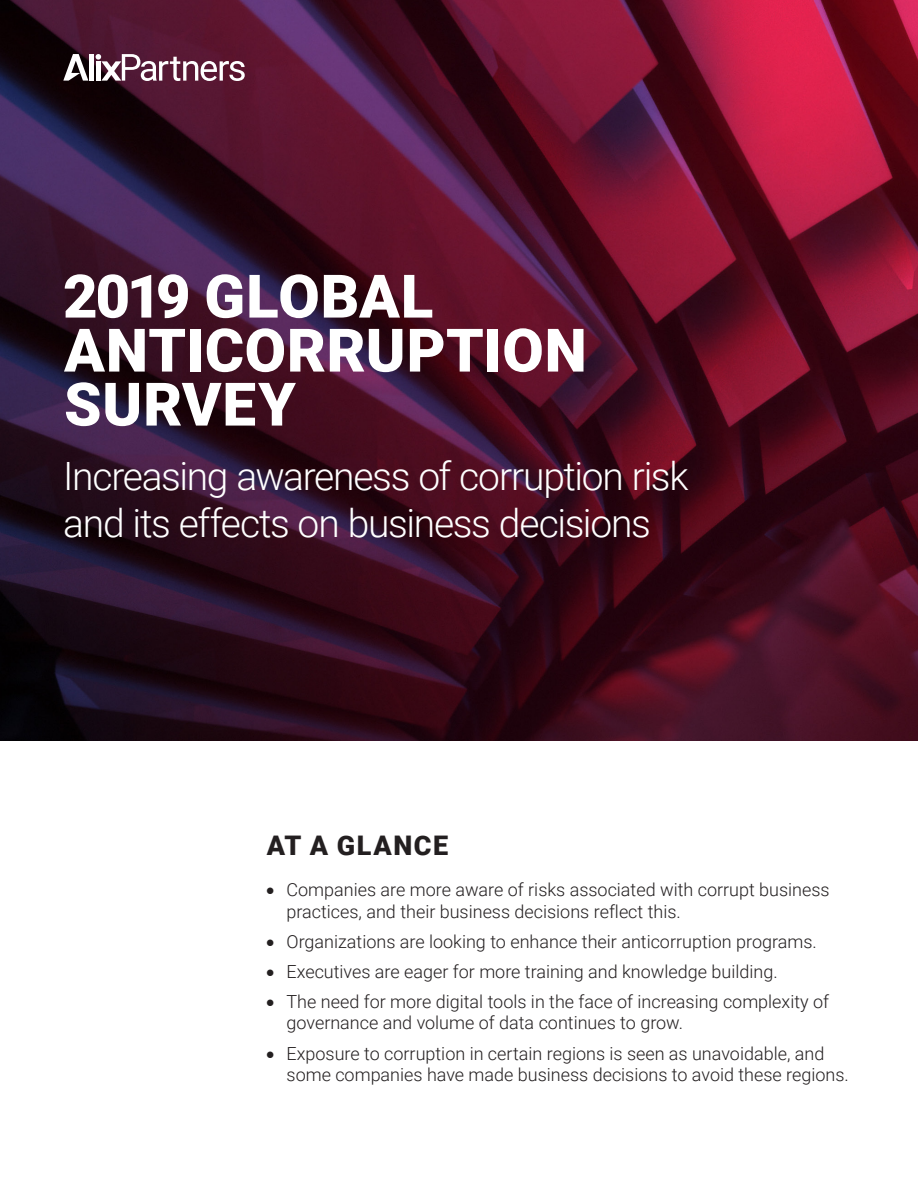
<style>
.page{position:relative;width:918px;height:1188px;background:#fff}
.page>*{position:absolute;margin:0;border:0;box-sizing:border-box;transform-origin:0 0}
.Heading_1{font:900 60px/54px "Roboto";letter-spacing:.01em;color:#fff}
.Heading_1-2{font:300 39px/46.8px "Roboto";letter-spacing:-.035em;color:#fff}
.Subheading_1{font:900 27px "Roboto";letter-spacing:.055em;color:#231f20}
.t1{font:300 18px/21.6px "Roboto";color:#231f20}
</style>
<div class="page">
<img style="left:0;top:0;width:918px;height:741px">
<svg style="left:96px;top:54px;width:149px;height:27px"></svg>
<div style="left:89px;top:54px;width:5px;height:27px;background:#fff"></div>
<div style="left:96px;top:61px;width:5px;height:20px;background:#fff"></div>
<svg style="left:63px;top:54px;width:25px;height:27px"></svg>
<p class="Heading_1" style="left:63px;top:267px;width:525px">2019 GLOBAL<br>ANTICORRUPTION<br>SURVEY</p>
<p class="Heading_1-2" style="left:63px;top:452px;width:627px">Increasing awareness of corruption risk and its effects on business decisions</p>
<p class="Subheading_1" style="left:267px;top:826px;width:183px">AT A GLANCE</p>
<p class="t1" style="left:287px;top:878px;width:545px;text-indent:-20px">• Companies are more aware of risks associated with corrupt business practices, and their business decisions reflect this.</p>
<p class="t1" style="left:266px;top:930px;width:552px">• Organizations are looking to enhance their anticorruption programs.</p>
<p class="t1" style="left:266px;top:960px;width:513px">• Executives are eager for more training and knowledge building.</p>
<p class="t1" style="left:287px;top:990px;width:544px;text-indent:-20px">• The need for more digital tools in the face of increasing complexity of governance and volume of data continues to grow.</p>
<p class="t1" style="left:287px;top:1042px;width:564px;text-indent:-20px">• Exposure to corruption in certain regions is seen as unavoidable, and some companies have made business decisions to avoid these regions.</p>
</div>
